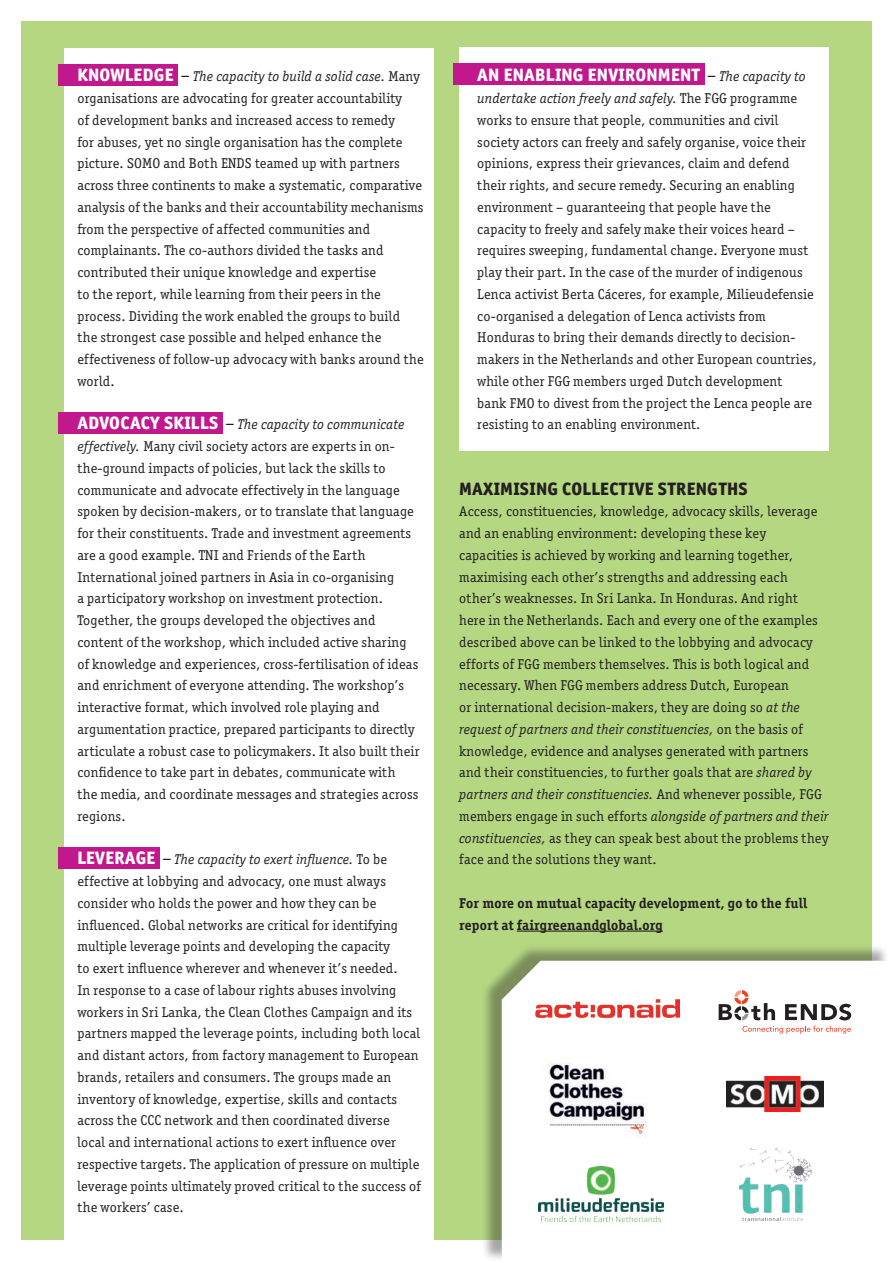
<style>
.page{position:relative;width:893px;height:1263px;background:#fff}
.page>*{position:absolute;margin:0;border:0;box-sizing:border-box;transform-origin:0 0}
.brood{font:800 18px "Officina San ITC";letter-spacing:.015em;color:#fff}
.brood-2{font:800 18px "Officina San ITC";letter-spacing:.015em;color:#231f20}
.brood-3{font:14.25px/21.8px "Officina Ser ITC";letter-spacing:.015em;color:#231f20}
.brood-4{font:700 14.25px/21.8px "Officina Ser ITC";letter-spacing:.015em;color:#231f20}
.s1{font-family:"Officina San ITC";font-weight:800;font-size:18px;color:#fff}
.s2{font-family:"Officina San ITC Book SC";font-size:18px}
.s3{font-style:italic}
.s4{font-family:"Officina Ser ITC Book SC";font-size:18px}
.s5{font-family:"Officina San ITC Book SC";font-weight:400;color:#231f20}
.s6{font-family:"Officina Ser ITC";font-weight:400;font-style:italic;font-size:14.25px;color:#231f20}
</style>
<div class="page">
<div style="left:21px;top:21px;width:851px;height:1218px;background:#b5d782"></div>
<div style="left:65px;top:48px;width:369px;height:1202px;background:#fff"></div>
<div style="left:459px;top:48px;width:370px;height:403px;background:#fff"></div>
<div style="left:58px;top:64px;width:120px;height:22px;background:#c2188d"></div>
<div style="left:58px;top:412px;width:164px;height:22px;background:#c2188d"></div>
<div style="left:58px;top:847px;width:101px;height:22px;background:#c2188d"></div>
<div style="left:453px;top:64px;width:251px;height:21px;background:#c2188d"></div>
<div style="left:481px;top:943px;width:408px;height:320px;background:#231f20;opacity:.4"></div>
<div style="left:502px;top:961px;width:387px;height:302px;background:#fff"></div>
<hr style="left:517px;top:930px;width:146px;height:2px;background:#231f20">
<img style="left:538px;top:1166px;width:125px;height:55px">
<img style="left:726px;top:1076px;width:97px;height:35px">
<img style="left:739px;top:1147px;width:74px;height:73px">
<svg style="left:719px;top:990px;width:132px;height:44px;background:#d8cfce"></svg>
<img style="left:543px;top:1057px;width:107px;height:84px">
<img style="left:536px;top:994px;width:144px;height:34px">
<p class="brood-3" style="left:77px;top:66px;width:348px"><span class="s1">KNOWLEDGE</span> <span class="s2">–</span> <span class="s3">The capacity to build a solid case.</span> Many organisations are advocating for greater accountability<br>of development banks and increased access to remedy<br>for abuses, yet no single organisation has the complete picture. SOMO and Both ENDS teamed up with partners across three continents to make a systematic, comparative analysis of the banks and their accountability mechanisms from the perspective of affected communities and complainants. The co-authors divided the tasks and contributed their unique knowledge and expertise<br>to the report, while learning from their peers in the process. Dividing the work enabled the groups to build<br>the strongest case possible and helped enhance the effectiveness of follow-up advocacy with banks around the world.</p>
<p class="brood-3" style="left:77px;top:414px;width:344px"><span class="s1">ADVOCACY SKILLS</span> <span class="s2">–</span> <span class="s3">The capacity to communicate effectively.</span> Many civil society actors are experts in on&shy;the-ground impacts of policies, but lack the skills to communicate and advocate effectively in the language spoken by decision-makers, or to translate that language for their constituents. Trade and investment agreements are a good example. TNI and Friends of the Earth International joined partners in Asia in co-organising<br>a participatory workshop on investment protection.<br>Together, the groups developed the objectives and content of the workshop, which included active sharing of knowledge and experiences, cross-fertilisation of ideas and enrichment of everyone attending. The workshop’s interactive format, which involved role playing and argumentation practice, prepared participants to directly articulate a robust case to policymakers. It also built their confidence to take part in debates, communicate with<br>the media, and coordinate messages and strategies across regions.</p>
<p class="brood-3" style="left:77px;top:849px;width:345px"><span class="s1">LEVERAGE</span> <span class="s4">–</span> <span class="s3">The capacity to exert influence.</span> To be effective at lobbying and advocacy, one must always consider who holds the power and how they can be influenced. Global networks are critical for identifying multiple leverage points and developing the capacity<br>to exert influence wherever and whenever it’s needed.<br>In response to a case of labour rights abuses involving workers in Sri Lanka, the Clean Clothes Campaign and its partners mapped the leverage points, including both local and distant actors, from factory management to European brands, retailers and consumers. The groups made an inventory of knowledge, expertise, skills and contacts across the CCC network and then coordinated diverse local and international actions to exert influence over respective targets. The application of pressure on multiple leverage points ultimately proved critical to the success of the workers’ case.</p>
<p class="brood" style="left:477px;top:64px;width:330px">AN ENABLING ENVIRONMENT <span class="s5">–</span> <span class="s6">The capacity to</span></p>
<p class="brood-3" style="left:477px;top:87px;width:341px"><span class="s3">undertake action freely and safely.</span> The FGG programme works to ensure that people, communities and civil society actors can freely and safely organise, voice their opinions, express their grievances, claim and defend their rights, and secure remedy. Securing an enabling environment – guaranteeing that people have the capacity to freely and safely make their voices heard – requires sweeping, fundamental change. Everyone must play their part. In the case of the murder of indigenous Lenca activist Berta Cáceres, for example, Milieudefensie co-organised a delegation of Lenca activists from Honduras to bring their demands directly to decision&shy;makers in the Netherlands and other European countries, while other FGG members urged Dutch development<br>bank FMO to divest from the project the Lenca people are resisting to an enabling environment.</p>
<p class="brood-2" style="left:459px;top:477px;width:290px">MAXIMISING COLLECTIVE STRENGTHS</p>
<p class="brood-3" style="left:459px;top:501px;width:371px">Access, constituencies, knowledge, advocacy skills, leverage and an enabling environment: developing these key capacities is achieved by working and learning together, maximising each other’s strengths and addressing each other’s weaknesses. In Sri Lanka. In Honduras. And right<br>here in the Netherlands. Each and every one of the examples described above can be linked to the lobbying and advocacy efforts of FGG members themselves. This is both logical and necessary. When FGG members address Dutch, European<br>or international decision-makers, they are doing so <span class="s3">at the request of partners and their constituencies,</span> on the basis of knowledge, evidence and analyses generated with partners and their constituencies, to further goals that are <span class="s3">shared by partners and their constituencies.</span> And whenever possible, FGG members engage in such efforts <span class="s3">alongside of partners and their constituencies,</span> as they can speak best about the problems they face and the solutions they want.</p>
<p class="brood-4" style="left:459px;top:892px;width:350px">For more on mutual capacity development, go to the full report at fairgreenandglobal.org</p>
</div>
